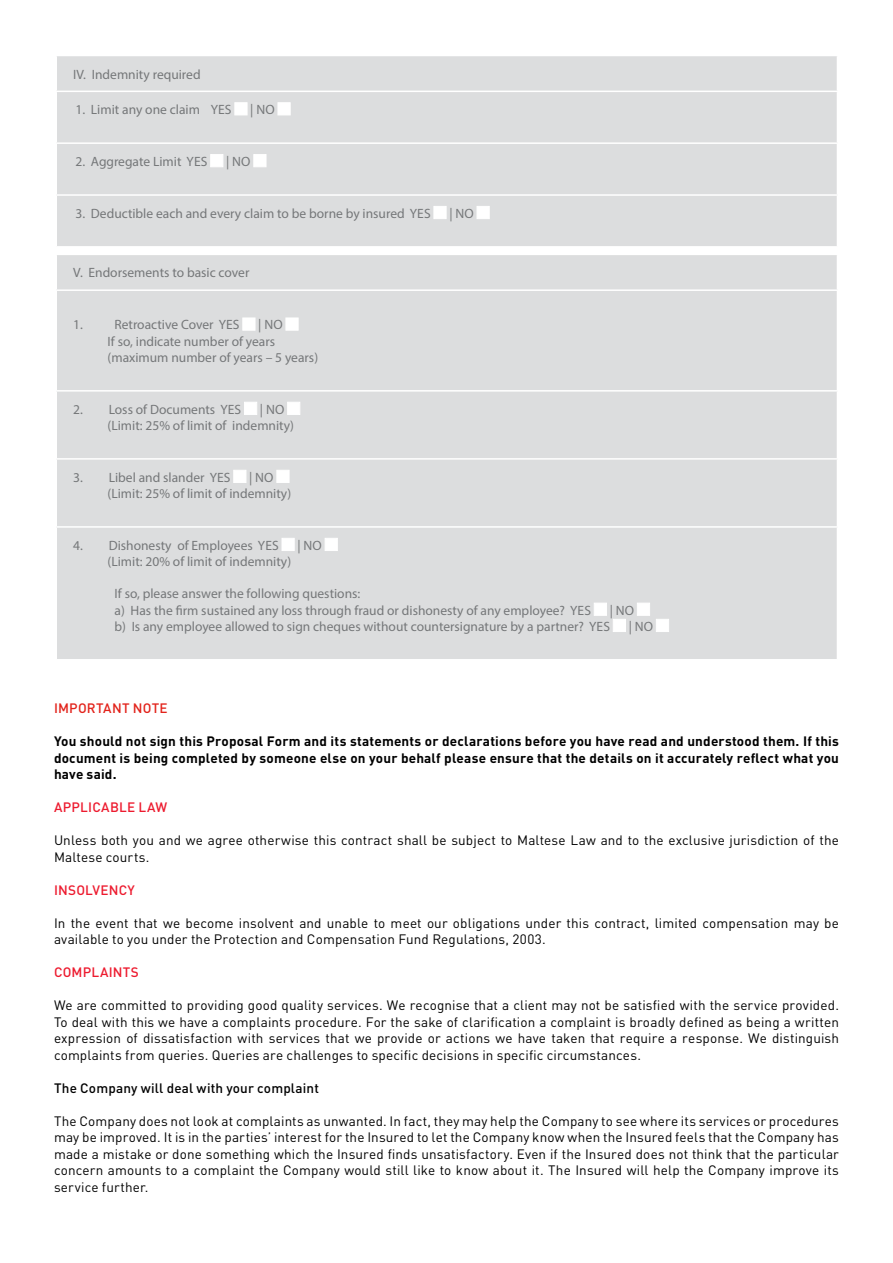
<style>
.page{position:relative;width:893px;height:1263px;background:#fff}
.page>*{position:absolute;margin:0;border:0;box-sizing:border-box;transform-origin:0 0}
.t1{font:13.5px/16.5px "DIN Pro";letter-spacing:.01em;color:#000}
.t2{font:13.5px/16.2px "Myriad Pro";color:#757779}
.t3{font:700 13.5px/16.5px "DIN Pro";letter-spacing:.015em;color:#000;text-align:justify}
.t4{font:500 13.5px "DIN Pro";letter-spacing:.015em;color:#000}
.t5{font:500 13.5px "DIN Pro";letter-spacing:.015em;color:#ed1b2f}
.t6{font:500 13.5px "DIN Pro";letter-spacing:.015em;color:#e2231b}
</style>
<div class="page">
<div style="left:57px;top:56px;width:780px;height:190px;background:#dcddde"></div>
<hr style="left:55px;top:91px;width:783px;height:1px;background:#fff">
<hr style="left:55px;top:142px;width:783px;height:2px;background:#fff">
<hr style="left:55px;top:194px;width:783px;height:2px;background:#fff">
<div style="left:234px;top:102px;width:13px;height:13px;background:#fff;border:1px solid #fff"></div>
<div style="left:278px;top:102px;width:13px;height:13px;background:#fff"></div>
<div style="left:210px;top:154px;width:13px;height:13px;background:#fff"></div>
<div style="left:253px;top:154px;width:13px;height:13px;background:#fff"></div>
<div style="left:433px;top:206px;width:13px;height:13px;background:#fff;border:1px solid #fff"></div>
<div style="left:477px;top:206px;width:13px;height:13px;background:#fff"></div>
<div style="left:57px;top:255px;width:780px;height:404px;background:#dcddde"></div>
<hr style="left:55px;top:289px;width:783px;height:2px;background:#fff">
<hr style="left:55px;top:390px;width:783px;height:2px;background:#fff">
<hr style="left:55px;top:458px;width:783px;height:2px;background:#fff">
<hr style="left:55px;top:526px;width:783px;height:2px;background:#fff">
<div style="left:242px;top:318px;width:13px;height:13px;background:#fff"></div>
<div style="left:286px;top:318px;width:12px;height:13px;background:#fff"></div>
<div style="left:244px;top:402px;width:13px;height:13px;background:#fff"></div>
<div style="left:287px;top:402px;width:13px;height:13px;background:#fff"></div>
<div style="left:233px;top:470px;width:13px;height:13px;background:#fff"></div>
<div style="left:276px;top:470px;width:13px;height:13px;background:#fff;border:1px solid #fff"></div>
<div style="left:282px;top:538px;width:13px;height:13px;background:#fff"></div>
<div style="left:325px;top:538px;width:13px;height:13px;background:#fff"></div>
<div style="left:594px;top:603px;width:13px;height:13px;background:#fff"></div>
<div style="left:637px;top:603px;width:13px;height:13px;background:#fff"></div>
<div style="left:613px;top:619px;width:13px;height:13px;background:#fff"></div>
<div style="left:656px;top:619px;width:13px;height:13px;background:#fff"></div>
<p class="t2" style="left:73px;top:66px;width:129px">IV. Indemnity required</p>
<p class="t2" style="left:75px;top:101px;width:158px">1. Limit any one claim YES</p>
<p class="t2" style="left:250px;top:101px;width:26px">| NO</p>
<p class="t2" style="left:75px;top:153px;width:133px">2. Aggregate Limit YES</p>
<p class="t2" style="left:226px;top:153px;width:26px">| NO</p>
<p class="t2" style="left:75px;top:205px;width:357px">3. Deductible each and every claim to be borne by insured YES</p>
<p class="t2" style="left:449px;top:205px;width:26px">| NO</p>
<p class="t2" style="left:73px;top:265px;width:178px">V. Endorsements to basic cover</p>
<p class="t2" style="left:108px;top:317px;width:212px;text-indent:151px">| NO<br>If so, indicate number of years (maximum number of years – 5 years)</p>
<p class="t2" style="left:73px;top:401px;width:170px">2. Loss of Documents YES</p>
<p class="t2" style="left:73px;top:317px;width:168px">1. Retroactive Cover YES</p>
<p class="t2" style="left:108px;top:401px;width:188px;text-indent:152px">| NO (Limit: 25% of limit of indemnity)</p>
<p class="t2" style="left:73px;top:469px;width:159px">3. Libel and slander YES</p>
<p class="t2" style="left:108px;top:469px;width:185px;text-indent:142px">| NO (Limit: 25% of limit of indemnity)</p>
<p class="t2" style="left:73px;top:537px;width:207px">4. Dishonesty of Employees YES</p>
<p class="t2" style="left:297px;top:537px;width:26px">| NO</p>
<p class="t2" style="left:108px;top:553px;width:185px">(Limit: 20% of limit of indemnity)</p>
<p class="t2" style="left:114px;top:586px;width:478px">If so, please answer the following questions:<br>a) Has the firm sustained any loss through fraud or dishonesty of any employee? YES</p>
<p class="t2" style="left:114px;top:602px;width:521px;text-indent:495px">| NO b) Is any employee allowed to sign cheques without countersignature by a partner? YES</p>
<p class="t2" style="left:629px;top:618px;width:26px">| NO</p>
<p class="t6" style="left:54px;top:697px;width:115px">IMPORTANT NOTE</p>
<p class="t3" style="left:54px;top:732px;width:786px">You should not sign this Proposal Form and its statements or declarations before you have read and understood them. If this document is being completed by someone else on your behalf please ensure that the details on it accurately reflect what you have said.</p>
<p class="t5" style="left:54px;top:796px;width:115px">APPLICABLE LAW</p>
<p class="t1" style="left:54px;top:831px;width:786px">Unless both you and we agree otherwise this contract shall be subject to Maltese Law and to the exclusive jurisdiction of the<br>Maltese courts.</p>
<p class="t5" style="left:54px;top:879px;width:82px">INSOLVENCY</p>
<p class="t1" style="left:54px;top:913px;width:786px">In the event that we become insolvent and unable to meet our obligations under this contract, limited compensation may be available to you under the Protection and Compensation Fund Regulations, 2003.</p>
<p class="t5" style="left:54px;top:961px;width:86px">COMPLAINTS</p>
<p class="t1" style="left:54px;top:996px;width:786px;text-align:justify">We are committed to providing good quality services. We recognise that a client may not be satisfied with the service provided.<br>To deal with this we have a complaints procedure. For the sake of clarification a complaint is broadly defined as being a written expression of dissatisfaction with services that we provide or actions we have taken that require a response. We distinguish complaints from queries. Queries are challenges to specific decisions in specific circumstances.</p>
<p class="t4" style="left:54px;top:1077px;width:266px">The Company will deal with your complaint</p>
<p class="t1" style="left:54px;top:1111px;width:786px;text-align:justify">The Company does not look at complaints as unwanted. In fact, they may help the Company to see where its services or procedures may be improved. It is in the parties’ interest for the Insured to let the Company know when the Insured feels that the Company has made a mistake or done something which the Insured finds unsatisfactory. Even if the Insured does not think that the particular concern amounts to a complaint the Company would still like to know about it. The Insured will help the Company improve its service further.</p>
</div>
